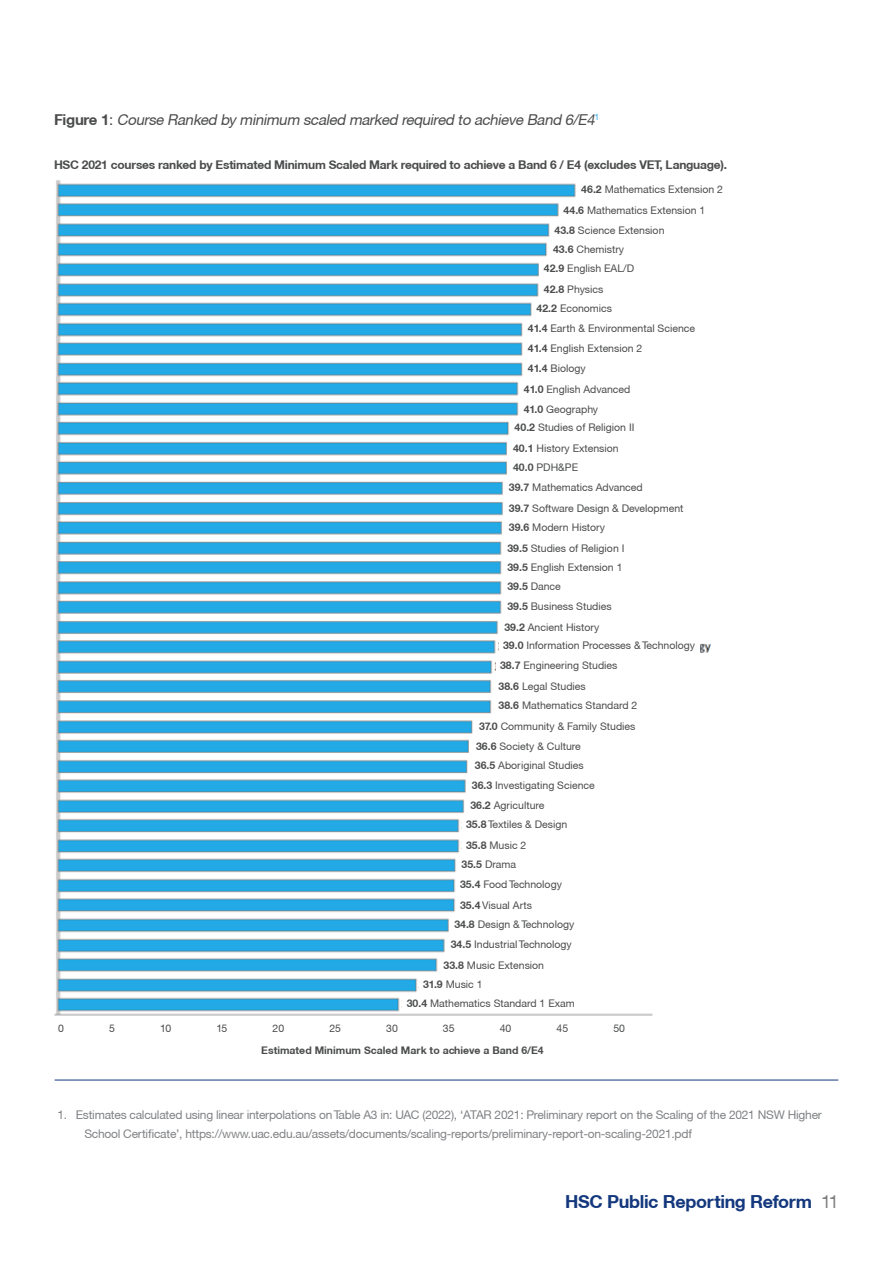
<style>
.page{position:relative;width:893px;height:1263px;background:#fff}
.page>*{position:absolute;margin:0;border:0;box-sizing:border-box;transform-origin:0 0}
.t1{font:700 18px "Helvetica Neue CE";letter-spacing:-.02em;color:#14387d}
.Body_10pt{font:italic 15px "Helvetica Neue CE";color:#4b4c4d}
.t2{font:12px/19.2px "Helvetica Neue CE";letter-spacing:-.02em;color:#808285}
.Body_8pt{font:700 12px "Helvetica Neue CE";letter-spacing:-.02em;color:#4b4c4d}
.Body_7pt_-_Infograph{font:10.5px "Helvetica Neue CE";color:#4b4c4d}
.Body_7pt_-_Infograph-2{font:700 10.5px "Helvetica Neue CE";color:#4b4c4d}
.s1{font-weight:700;font-style:normal}
.s2{font-style:normal}
.s3{font-weight:700}
.s4{font-weight:400;color:#808080}
</style>
<div class="page">
<img style="left:55px;top:180px;width:656px;height:836px">
<hr style="left:55px;top:1080px;width:783px;height:1px;background:#14387d">
<div style="left:577px;top:181px;width:200px;height:16px;background:#fff"></div>
<div style="left:559px;top:202px;width:201px;height:16px;background:#fff"></div>
<div style="left:550px;top:222px;width:201px;height:16px;background:#fff"></div>
<div style="left:549px;top:241px;width:200px;height:16px;background:#fff"></div>
<div style="left:540px;top:260px;width:200px;height:16px;background:#fff"></div>
<div style="left:540px;top:281px;width:200px;height:16px;background:#fff"></div>
<div style="left:532px;top:300px;width:201px;height:16px;background:#fff"></div>
<div style="left:524px;top:320px;width:200px;height:16px;background:#fff"></div>
<div style="left:524px;top:340px;width:200px;height:16px;background:#fff"></div>
<div style="left:524px;top:360px;width:200px;height:16px;background:#fff"></div>
<div style="left:520px;top:381px;width:200px;height:16px;background:#fff"></div>
<div style="left:519px;top:401px;width:201px;height:16px;background:#fff"></div>
<div style="left:510px;top:419px;width:201px;height:16px;background:#fff"></div>
<div style="left:509px;top:440px;width:200px;height:16px;background:#fff"></div>
<div style="left:509px;top:460px;width:200px;height:16px;background:#fff"></div>
<div style="left:505px;top:479px;width:200px;height:16px;background:#fff"></div>
<div style="left:505px;top:500px;width:200px;height:16px;background:#fff"></div>
<div style="left:505px;top:519px;width:200px;height:16px;background:#fff"></div>
<div style="left:503px;top:540px;width:201px;height:16px;background:#fff"></div>
<div style="left:503px;top:559px;width:201px;height:16px;background:#fff"></div>
<div style="left:503px;top:578px;width:201px;height:16px;background:#fff"></div>
<div style="left:503px;top:599px;width:201px;height:16px;background:#fff"></div>
<div style="left:500px;top:619px;width:201px;height:16px;background:#fff"></div>
<div style="left:499px;top:637px;width:200px;height:16px;background:#fff"></div>
<div style="left:496px;top:658px;width:200px;height:16px;background:#fff"></div>
<div style="left:494px;top:678px;width:201px;height:16px;background:#fff"></div>
<div style="left:494px;top:697px;width:201px;height:16px;background:#fff"></div>
<div style="left:472px;top:738px;width:200px;height:16px;background:#fff"></div>
<div style="left:475px;top:718px;width:200px;height:16px;background:#fff"></div>
<div style="left:471px;top:757px;width:200px;height:16px;background:#fff"></div>
<div style="left:468px;top:777px;width:200px;height:16px;background:#fff"></div>
<div style="left:466px;top:797px;width:201px;height:16px;background:#fff"></div>
<div style="left:462px;top:816px;width:200px;height:16px;background:#fff"></div>
<div style="left:462px;top:837px;width:200px;height:16px;background:#fff"></div>
<div style="left:457px;top:856px;width:201px;height:16px;background:#fff"></div>
<div style="left:456px;top:876px;width:200px;height:16px;background:#fff"></div>
<div style="left:456px;top:897px;width:200px;height:16px;background:#fff"></div>
<div style="left:450px;top:916px;width:201px;height:16px;background:#fff"></div>
<div style="left:447px;top:936px;width:200px;height:16px;background:#fff"></div>
<div style="left:439px;top:957px;width:201px;height:16px;background:#fff"></div>
<div style="left:419px;top:976px;width:200px;height:16px;background:#fff"></div>
<div style="left:402px;top:995px;width:201px;height:16px;background:#fff"></div>
<p class="Body_10pt" style="left:54px;top:110px;width:547px"><span class="s1">F i g u r e 1</span> <span class="s2">:</span> Course Ranked by minimum scaled marked required to achieve Band 6/E4<sup>1</sup></p>
<p class="Body_8pt" style="left:54px;top:157px;width:675px">HSC 2021 courses ranked by Estimated Minimum Scaled Mark required to achieve a Band 6 / E4 (excludes VET, Language).</p>
<p class="Body_7pt_-_Infograph" style="left:581px;top:183px;width:143px"><span class="s3">46.2</span> Mathematics Extension 2</p>
<p class="Body_7pt_-_Infograph" style="left:564px;top:204px;width:143px"><span class="s3">44.6</span> Mathematics Extension 1</p>
<p class="Body_7pt_-_Infograph" style="left:555px;top:224px;width:111px"><span class="s3">43.8</span> Science Extension</p>
<p class="Body_7pt_-_Infograph" style="left:553px;top:243px;width:73px"><span class="s3">43.6</span> Chemistry</p>
<p class="Body_7pt_-_Infograph" style="left:544px;top:262px;width:92px"><span class="s3">42.9</span> English EAL/D</p>
<p class="Body_7pt_-_Infograph" style="left:544px;top:283px;width:61px"><span class="s3">42.8</span> Physics</p>
<p class="Body_7pt_-_Infograph" style="left:537px;top:302px;width:77px"><span class="s3">42.2</span> Economics</p>
<p class="Body_7pt_-_Infograph" style="left:528px;top:322px;width:169px"><span class="s3">41.4</span> Earth &amp; Environmental Science</p>
<p class="Body_7pt_-_Infograph" style="left:528px;top:342px;width:116px"><span class="s3">41.4</span> English Extension 2</p>
<p class="Body_7pt_-_Infograph" style="left:528px;top:362px;width:59px"><span class="s3">41.4</span> Biology</p>
<p class="Body_7pt_-_Infograph" style="left:524px;top:383px;width:108px"><span class="s3">41.0</span> English Advanced</p>
<p class="Body_7pt_-_Infograph" style="left:524px;top:403px;width:76px"><span class="s3">41.0</span> Geography</p>
<p class="Body_7pt_-_Infograph" style="left:515px;top:421px;width:121px"><span class="s3">40.2</span> Studies of Religion II</p>
<p class="Body_7pt_-_Infograph" style="left:513px;top:442px;width:107px"><span class="s3">40.1</span> History Extension</p>
<p class="Body_7pt_-_Infograph" style="left:513px;top:461px;width:66px"><span class="s3">40.0</span> PDH&amp;PE</p>
<p class="Body_7pt_-_Infograph" style="left:509px;top:481px;width:135px"><span class="s3">39.7</span> Mathematics Advanced</p>
<p class="Body_7pt_-_Infograph" style="left:509px;top:502px;width:176px"><span class="s3">39.7</span> Software Design &amp; Development</p>
<p class="Body_7pt_-_Infograph" style="left:509px;top:521px;width:98px"><span class="s3">39.6</span> Modern History</p>
<p class="Body_7pt_-_Infograph" style="left:507px;top:542px;width:119px"><span class="s3">39.5</span> Studies of Religion I</p>
<p class="Body_7pt_-_Infograph" style="left:507px;top:561px;width:117px"><span class="s3">39.5</span> English Extension 1</p>
<p class="Body_7pt_-_Infograph" style="left:507px;top:580px;width:55px"><span class="s3">39.5</span> Dance</p>
<p class="Body_7pt_-_Infograph" style="left:507px;top:600px;width:106px"><span class="s3">39.5</span> Business Studies</p>
<p class="Body_7pt_-_Infograph" style="left:504px;top:620px;width:96px"><span class="s3">39.2</span> Ancient History</p>
<p class="Body_7pt_-_Infograph" style="left:503px;top:639px;width:193px"><span class="s3">39.0</span> Information Processes &amp; Technology</p>
<p class="Body_7pt_-_Infograph" style="left:500px;top:659px;width:119px"><span class="s3">38.7</span> Engineering Studies</p>
<p class="Body_7pt_-_Infograph" style="left:499px;top:680px;width:89px"><span class="s3">38.6</span> Legal Studies</p>
<p class="Body_7pt_-_Infograph" style="left:499px;top:699px;width:140px"><span class="s3">38.6</span> Mathematics Standard 2</p>
<p class="Body_7pt_-_Infograph" style="left:476px;top:740px;width:106px"><span class="s3">36.6</span> Society &amp; Culture</p>
<p class="Body_7pt_-_Infograph" style="left:479px;top:720px;width:158px"><span class="s3">37.0</span> Community &amp; Family Studies</p>
<p class="Body_7pt_-_Infograph" style="left:475px;top:758px;width:110px"><span class="s3">36.5</span> Aboriginal Studies</p>
<p class="Body_7pt_-_Infograph" style="left:472px;top:779px;width:124px"><span class="s3">36.3</span> Investigating Science</p>
<p class="Body_7pt_-_Infograph" style="left:470px;top:799px;width:76px"><span class="s3">36.2</span> Agriculture</p>
<p class="Body_7pt_-_Infograph" style="left:466px;top:818px;width:103px"><span class="s3">35.8</span> Textiles &amp; Design</p>
<p class="Body_7pt_-_Infograph" style="left:466px;top:839px;width:62px"><span class="s3">35.8</span> Music 2</p>
<p class="Body_7pt_-_Infograph" style="left:462px;top:858px;width:56px"><span class="s3">35.5</span> Drama</p>
<p class="Body_7pt_-_Infograph" style="left:460px;top:878px;width:103px"><span class="s3">35.4</span> Food Technology</p>
<p class="Body_7pt_-_Infograph" style="left:460px;top:899px;width:74px"><span class="s3">35.4</span> Visual Arts</p>
<p class="Body_7pt_-_Infograph" style="left:454px;top:918px;width:121px"><span class="s3">34.8</span> Design &amp; Technology</p>
<p class="Body_7pt_-_Infograph" style="left:451px;top:938px;width:123px"><span class="s3">34.5</span> Industrial Technology</p>
<p class="Body_7pt_-_Infograph" style="left:444px;top:959px;width:102px"><span class="s3">33.8</span> Music Extension</p>
<p class="Body_7pt_-_Infograph" style="left:423px;top:978px;width:61px"><span class="s3">31.9</span> Music 1</p>
<p class="Body_7pt_-_Infograph" style="left:407px;top:997px;width:170px"><span class="s3">30.4</span> Mathematics Standard 1 Exam</p>
<p class="Body_7pt_-_Infograph" style="left:58px;top:1022px;width:7px">0</p>
<p class="Body_7pt_-_Infograph" style="left:109px;top:1022px;width:7px">5</p>
<p class="Body_7pt_-_Infograph" style="left:160px;top:1022px;width:13px">10</p>
<p class="Body_7pt_-_Infograph" style="left:216px;top:1022px;width:13px">15</p>
<p class="Body_7pt_-_Infograph" style="left:273px;top:1022px;width:13px">20</p>
<p class="Body_7pt_-_Infograph" style="left:329px;top:1022px;width:13px">25</p>
<p class="Body_7pt_-_Infograph" style="left:386px;top:1022px;width:13px">30</p>
<p class="Body_7pt_-_Infograph" style="left:443px;top:1022px;width:13px">35</p>
<p class="Body_7pt_-_Infograph" style="left:500px;top:1022px;width:13px">40</p>
<p class="Body_7pt_-_Infograph" style="left:557px;top:1022px;width:13px">45</p>
<p class="Body_7pt_-_Infograph" style="left:613px;top:1022px;width:13px">50</p>
<p class="Body_7pt_-_Infograph-2" style="left:261px;top:1044px;width:284px">Estimated Minimum Scaled Mark to achieve a Band 6/E4</p>
<p class="t2" style="left:84px;top:1105px;width:739px;text-indent:-27px">1. Estimates calculated using linear interpolations on Table A3 in: UAC (2022), ‘ATAR 2021: Preliminary report on the Scaling of the 2021 NSW Higher<br>School Certificate’, https://www.uac.edu.au/assets/documents/scaling-reports/preliminary-report-on-scaling-2021.pdf</p>
<h1 class="t1" style="left:565px;top:1190px;width:275px">HSC Public Reporting Reform <span class="s4">11</span></h1>
</div>
